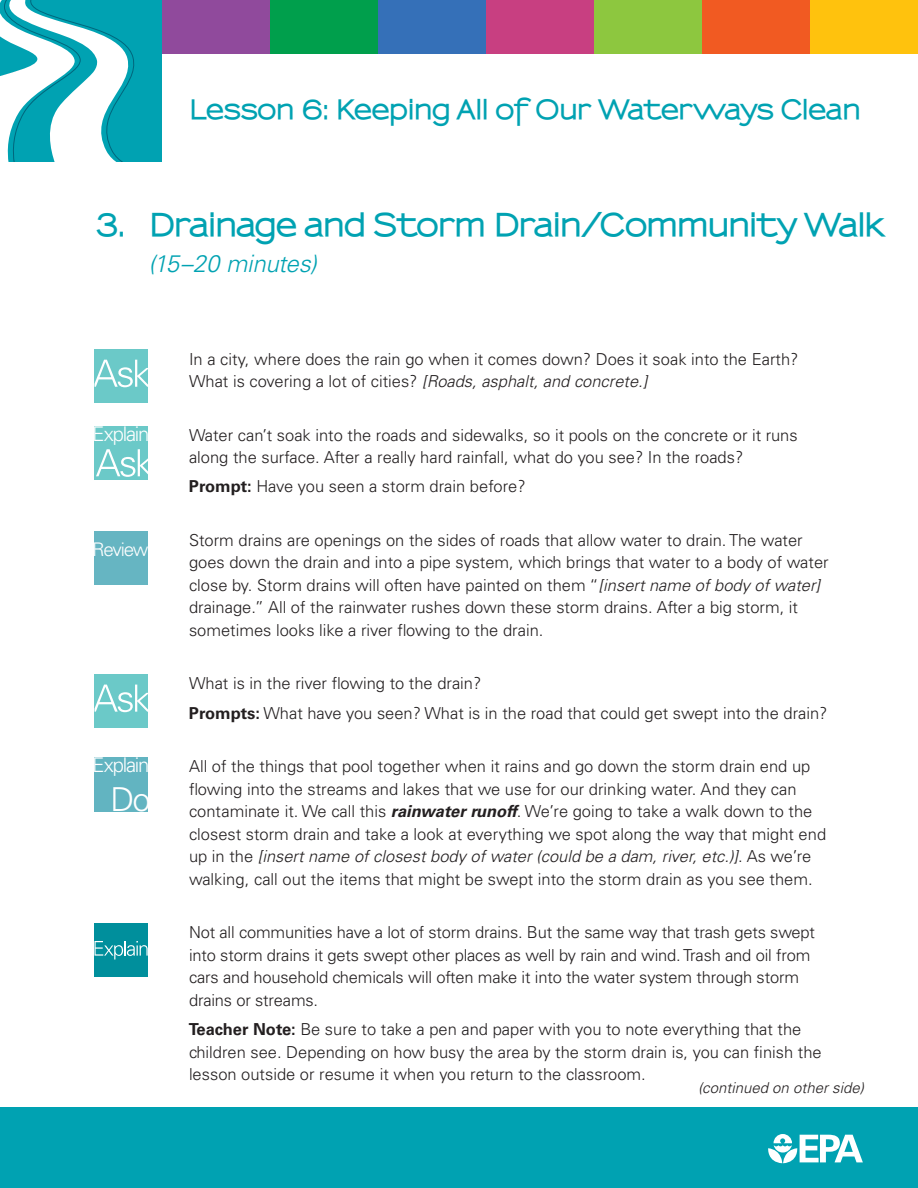
<style>
.page{position:relative;width:918px;height:1188px;background:#fff}
.page>*{position:absolute;margin:0;border:0;box-sizing:border-box;transform-origin:0 0}
.t1{font:300 33px "Univers LT Std";color:#fff}
.t2{font:800 30px "Sansumi";letter-spacing:-.025em;color:#00a2b2}
.t3{font:800 25.5px "Sansumi";letter-spacing:-.01em;color:#00a2b2}
.t4{font:italic 300 24px "Univers LT Std";letter-spacing:-.01em;color:#00a2b2}
.t5{font:300 20.25px "Univers LT Std";letter-spacing:-.06em;color:#fff}
.t6{font:300 18.75px "Univers LT Std";letter-spacing:-.065em;color:#fff}
.t7{font:300 16.5px/22.5px "Univers LT Std";color:#231f20}
.t8{font:italic 300 15px "Univers LT Std";color:#231f20}
.s1{font-style:italic}
.s2{font-weight:700}
.s3{font-weight:700;font-style:italic}
</style>
<div class="page">
<div style="left:0;top:1107px;width:918px;height:81px;background:#00a2b2"></div>
<div style="left:810px;top:0;width:108px;height:54px;background:#ffc20d"></div>
<div style="left:594px;top:0;width:108px;height:54px;background:#8dc73f"></div>
<div style="left:486px;top:0;width:108px;height:54px;background:#c83f81"></div>
<div style="left:378px;top:0;width:108px;height:54px;background:#3570b8"></div>
<div style="left:270px;top:0;width:108px;height:54px;background:#009f4c"></div>
<div style="left:702px;top:0;width:108px;height:54px;background:#f15a22"></div>
<div style="left:162px;top:0;width:108px;height:54px;background:#904a9c"></div>
<div style="left:0;top:0;width:162px;height:162px;background:#00a2b2"></div>
<svg style="left:0;top:0;width:135px;height:162px"></svg>
<div style="left:94px;top:350px;width:54px;height:54px;background:#6bc9c8"></div>
<svg style="left:94px;top:360px;width:54px;height:27px"></svg>
<div style="left:94px;top:426px;width:54px;height:54px;background:#6bc9c8"></div>
<svg style="left:96px;top:449px;width:52px;height:28px"></svg>
<div style="left:94px;top:531px;width:54px;height:54px;background:#66b5c2"></div>
<div style="left:94px;top:674px;width:54px;height:54px;background:#6bc9c8"></div>
<svg style="left:94px;top:685px;width:54px;height:27px"></svg>
<div style="left:94px;top:757px;width:54px;height:54px;background:#62b4c1"></div>
<div style="left:94px;top:923px;width:54px;height:54px;background:#008f9c"></div>
<svg style="left:94px;top:941px;width:54px;height:19px"></svg>
<svg style="left:768px;top:1134px;width:95px;height:29px"></svg>
<h2 class="t3" style="left:189px;top:94px;width:673px">Lesson 6: Keeping All of Our Waterways Clean</h2>
<h1 class="t2" style="left:94px;top:207px;width:791px">3. Drainage and Storm Drain/Community Walk</h1>
<p class="t4" style="left:148px;top:249px;width:170px">(15–20 minutes)</p>
<p class="t7" style="left:189px;top:347px;width:611px">In a city, where does the rain go when it comes down? Does it soak into the Earth?<br>What is covering a lot of cities? <span class="s1">[Roads, asphalt, and concrete.]</span></p>
<p class="t5" style="left:92px;top:421px;width:59px">Explain</p>
<p class="t7" style="left:189px;top:423px;width:610px">Water can’t soak into the roads and sidewalks, so it pools on the concrete or it runs along the surface. After a really hard rainfall, what do you see? In the roads?</p>
<p class="t7" style="left:189px;top:475px;width:338px"><span class="s2">Prompt:</span> Have you seen a storm drain before?</p>
<p class="t6" style="left:92px;top:538px;width:58px">Review</p>
<p class="t7" style="left:189px;top:529px;width:641px">Storm drains are openings on the sides of roads that allow water to drain. The water goes down the drain and into a pipe system, which brings that water to a body of water close by. Storm drains will often have painted on them “<span class="s1">[insert name of body of water] </span>drainage.” All of the rainwater rushes down these storm drains. After a big storm, it sometimes looks like a river flowing to the drain.</p>
<p class="t7" style="left:189px;top:672px;width:294px">What is in the river flowing to the drain?</p>
<p class="t7" style="left:189px;top:702px;width:640px"><span class="s2">Prompts:</span> What have you seen? What is in the road that could get swept into the drain?</p>
<p class="t5" style="left:92px;top:753px;width:59px">Explain</p>
<p class="t7" style="left:189px;top:755px;width:639px">All of the things that pool together when it rains and go down the storm drain end up flowing into the streams and lakes that we use for our drinking water. And they can contaminate it. We call this <span class="s3">rainwater runoff</span>. We’re going to take a walk down to the closest storm drain and take a look at everything we spot along the way that might end up in the <span class="s1">[insert name of closest body of water (could be a dam, river, etc.)]</span>. As we’re walking, call out the items that might be swept into the storm drain as you see them.</p>
<p class="t7" style="left:189px;top:921px;width:628px">Not all communities have a lot of storm drains. But the same way that trash gets swept into storm drains it gets swept other places as well by rain and wind.Trash and oil from cars and household chemicals will often make it into the water system through storm drains or streams.</p>
<p class="t7" style="left:189px;top:1018px;width:634px"><span class="s2">Teacher Note:</span> Be sure to take a pen and paper with you to note everything that the children see. Depending on how busy the area by the storm drain is, you can finish the lesson outside or resume it when you return to the classroom.</p>
<p class="t8" style="left:698px;top:1078px;width:167px">(continued on other side)</p>
<p class="t1" style="left:111px;top:779px;width:42px">Do</p>
</div>
